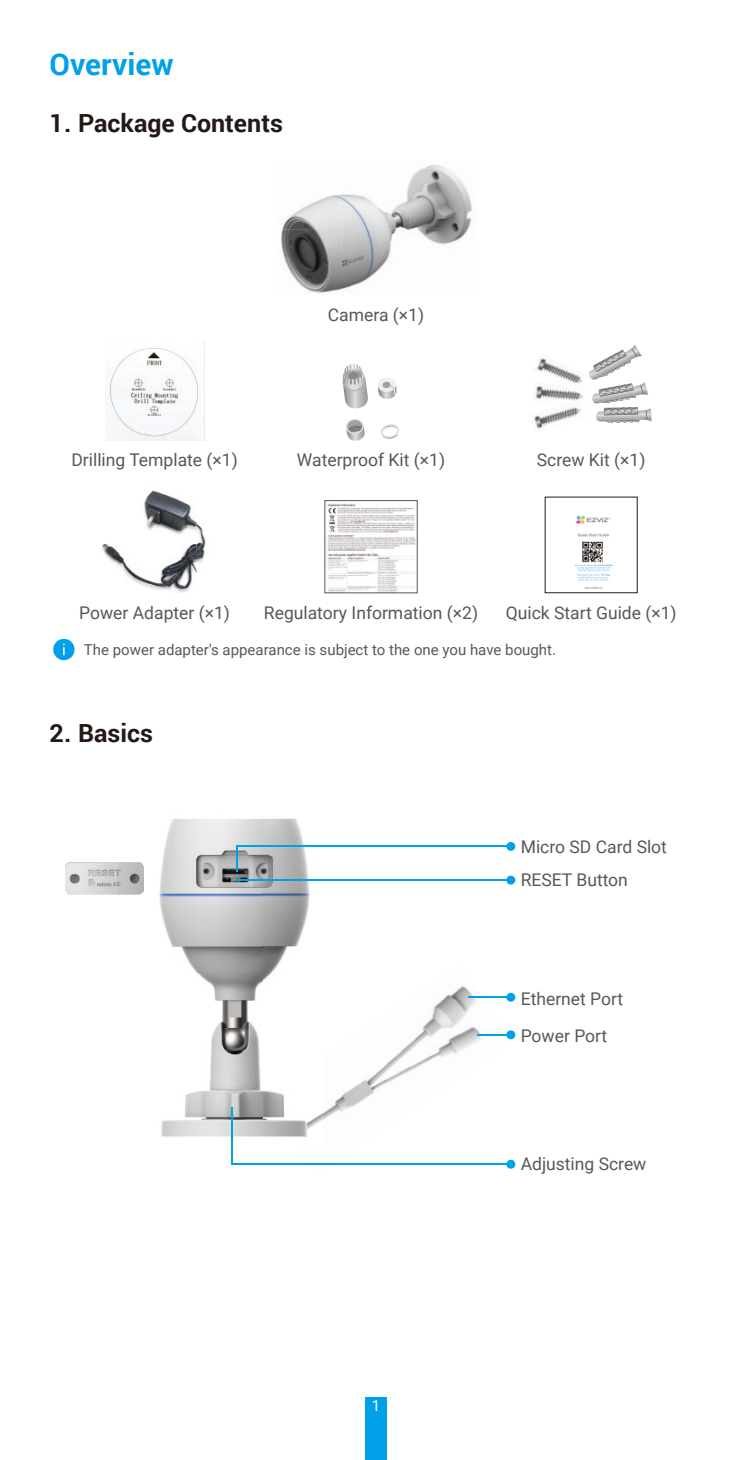
<style>
.page{position:relative;width:752px;height:1460px;background:#fff}
.page>*{position:absolute;margin:0;border:0;box-sizing:border-box;transform-origin:0 0}
.t1{font:700 30px "Roboto";color:#00a1e9}
.t2{font:700 25px "Roboto";color:#231916}
.t3{font:17.5px/32.5px "Roboto";color:#595857}
.t4{font:15px "Roboto";color:#595857}
.t5{font:15px "Roboto";color:#fff}
</style>
<div class="page">
<div style="left:365px;top:1398px;width:21px;height:62px;background:#00a1e9"></div>
<img style="left:282px;top:184px;width:127px;height:44px">
<img style="left:409px;top:164px;width:63px;height:64px">
<img style="left:281px;top:228px;width:188px;height:65px">
<img style="left:105px;top:348px;width:99px;height:93px">
<svg style="left:131px;top:414px;width:47px;height:21px"></svg>
<svg style="left:342px;top:364px;width:26px;height:44px"></svg>
<svg style="left:377px;top:378px;width:19px;height:21px"></svg>
<svg style="left:381px;top:424px;width:18px;height:15px"></svg>
<svg style="left:346px;top:419px;width:18px;height:21px"></svg>
<svg style="left:589px;top:345px;width:62px;height:78px"></svg>
<img style="left:535px;top:388px;width:48px;height:13px">
<img style="left:536px;top:358px;width:47px;height:30px">
<img style="left:563px;top:386px;width:19px;height:7px">
<img style="left:534px;top:407px;width:47px;height:22px">
<img style="left:563px;top:407px;width:18px;height:1px">
<img style="left:102px;top:490px;width:104px;height:103px">
<img style="left:327px;top:503px;width:88px;height:88px">
<div style="left:324px;top:500px;width:93px;height:93px;border:1px solid #595857"></div>
<img style="left:574px;top:515px;width:39px;height:74px">
<div style="left:53px;top:639px;width:21px;height:21px;background:#00a1e9;border-radius:50%"></div>
<svg style="left:63px;top:644px;width:2px;height:11px"></svg>
<img style="left:300px;top:986px;width:212px;height:178px">
<img style="left:323px;top:1036px;width:37px;height:110px">
<img style="left:140px;top:818px;width:183px;height:328px">
<img style="left:305px;top:1055px;width:18px;height:91px">
<img style="left:65px;top:862px;width:79px;height:32px">
<hr style="left:232px;top:1164px;width:281px;height:1px;background:#00a1e9">
<div style="left:506px;top:1160px;width:9px;height:9px;background:#00a1e9;border-radius:50%"></div>
<div style="left:506px;top:842px;width:9px;height:9px;background:#00a1e9;border-radius:50%"></div>
<div style="left:506px;top:876px;width:9px;height:9px;background:#00a1e9;border-radius:50%"></div>
<hr style="left:232px;top:1107px;width:1px;height:57px;background:#00a1e9">
<hr style="left:236px;top:845px;width:277px;height:1px;background:#00a1e9">
<hr style="left:467px;top:996px;width:41px;height:2px;background:#00a1e9">
<div style="left:506px;top:993px;width:9px;height:9px;background:#00a1e9;border-radius:50%"></div>
<hr style="left:477px;top:1034px;width:30px;height:1px;background:#00a1e9">
<div style="left:506px;top:1030px;width:9px;height:9px;background:#00a1e9;border-radius:50%"></div>
<img style="left:196px;top:851px;width:76px;height:36px">
<hr style="left:236px;top:846px;width:2px;height:26px;background:#00a1e9">
<hr style="left:236px;top:879px;width:277px;height:2px;background:#00a1e9">
<h1 class="t1" style="left:50px;top:43px;width:125px">Overview</h1>
<h2 class="t2" style="left:50px;top:105px;width:235px">1. Package Contents</h2>
<p class="t3" style="left:328px;top:298px;width:98px">Camera (×1)</p>
<p class="t3" style="left:71px;top:443px;width:168px">Drilling Template (×1)</p>
<p class="t3" style="left:297px;top:443px;width:150px">Waterproof Kit (×1)</p>
<p class="t3" style="left:536px;top:443px;width:110px">Screw Kit (×1)</p>
<p class="t3" style="left:79px;top:595px;width:152px">Power Adapter (×1)</p>
<p class="t3" style="left:264px;top:595px;width:215px">Regulatory Information (×2)</p>
<p class="t3" style="left:505px;top:595px;width:172px">Quick Start Guide (×1)</p>
<p class="t4" style="left:84px;top:639px;width:473px">The power adapter's appearance is subject to the one you have bought.</p>
<h2 class="t2" style="left:50px;top:716px;width:105px">2. Basics</h2>
<p class="t5" style="left:371px;top:1395px;width:10px">1</p>
<p class="t3" style="left:520px;top:830px;width:148px">Micro SD Card Slot<br>RESET Button</p>
<p class="t3" style="left:520px;top:979px;width:104px;line-height:37.5px">Ethernet Port<br>Power Port</p>
<p class="t3" style="left:520px;top:1147px;width:127px">Adjusting Screw</p>
</div>
